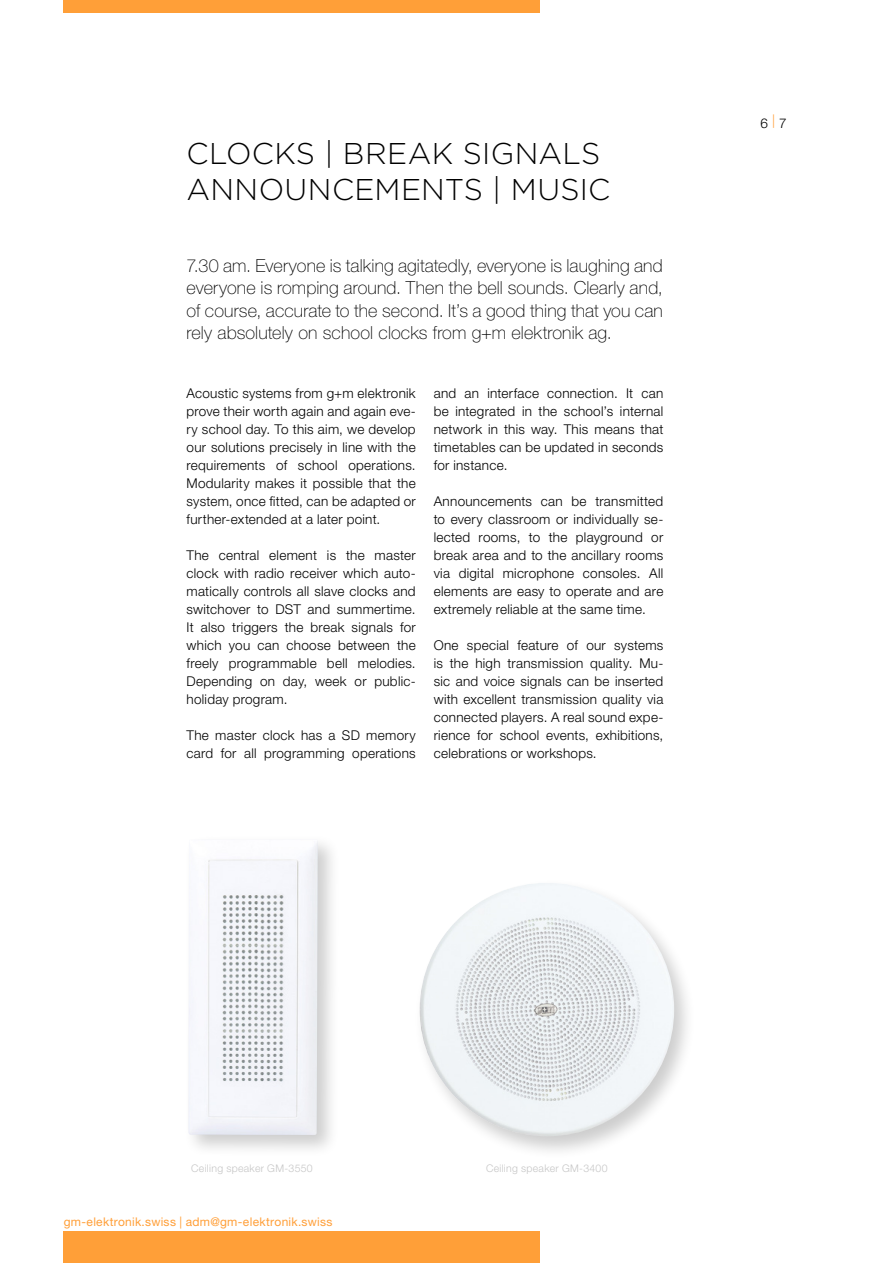
<style>
.page{position:relative;width:893px;height:1263px;background:#fff}
.page>*{position:absolute;margin:0;border:0;box-sizing:border-box;transform-origin:0 0}
.t1{font:300 30px/36px "Gotham";letter-spacing:.01em;color:#000}
.t2{font:100 18px/22.5px "Helvetica Neue LT";letter-spacing:.005em;color:#000;text-align:justify}
.t3{font:300 13.5px/18px "Helvetica Neue LT";letter-spacing:.02em;color:#000;text-align:justify}
.t4{font:12px "Helvetica Neue LT";letter-spacing:.02em;color:#ff9f38}
.t5{font:300 10.5px "Helvetica Neue LT";letter-spacing:.03em;color:#c6c6c6}
</style>
<div class="page">
<div style="left:184px;top:834px;width:157px;height:323px;background:#000;opacity:.2"></div>
<img style="left:189px;top:839px;width:129px;height:296px">
<div style="left:414px;top:879px;width:282px;height:279px;background:#000;opacity:.2"></div>
<img style="left:420px;top:883px;width:254px;height:253px;border-radius:127px">
<div style="left:64px;top:1231px;width:476px;height:32px;background:#ff9f38"></div>
<div style="left:64px;top:0;width:476px;height:13px;background:#ff9f38"></div>
<h1 class="t1" style="left:187px;top:135px;width:425px">CLOCKS | BREAK SIGNALS<br>ANNOUNCEMENTS | MUSIC</h1>
<p class="t2" style="left:187px;top:254px;width:478px">7.30 am. Everyone is talking agitatedly, everyone is laughing and everyone is romping around. Then the bell sounds. Clearly and, of course, accurate to the second. It’s a good thing that you can rely absolutely on school clocks from g+m elektronik ag.</p>
<p class="t3" style="left:187px;top:383px;width:231px">Acoustic systems from g+m elektronik prove their worth again and again eve&shy;ry school day. To this aim, we develop our solutions precisely in line with the requirements of school operations.<br>Modularity makes it possible that the system, once fitted, can be adapted or further-extended at a later point.</p>
<p class="t3" style="left:187px;top:545px;width:231px">The central element is the master clock with radio receiver which auto&shy;matically controls all slave clocks and switchover to DST and summertime.<br>It also triggers the break signals for which you can choose between the freely programmable bell melodies.<br>Depending on day, week or public&shy;holiday program.</p>
<p class="t3" style="left:187px;top:725px;width:231px">The master clock has a SD memory card for all programming operations</p>
<p class="t3" style="left:434px;top:383px;width:231px">and an interface connection. It can be integrated in the school’s internal network in this way. This means that timetables can be updated in seconds for instance.</p>
<p class="t3" style="left:434px;top:491px;width:231px">Announcements can be transmitted to every classroom or individually se&shy;lected rooms, to the playground or break area and to the ancillary rooms via digital microphone consoles. All elements are easy to operate and are extremely reliable at the same time.</p>
<p class="t3" style="left:434px;top:635px;width:231px">One special feature of our systems is the high transmission quality. Mu&shy;sic and voice signals can be inserted with excellent transmission quality via connected players. A real sound expe&shy;rience for school events, exhibitions, celebrations or workshops.</p>
<p class="t3" style="left:761px;top:113px;width:28px">6 <sup>|</sup> 7</p>
<p class="t5" style="left:191px;top:1161px;width:123px">Ceiling speaker GM-3550</p>
<p class="t5" style="left:486px;top:1161px;width:123px">Ceiling speaker GM-3400</p>
<p class="t4" style="left:64px;top:1214px;width:270px">gm-elektronik.swiss | adm@gm-elektronik.swiss</p>
</div>
